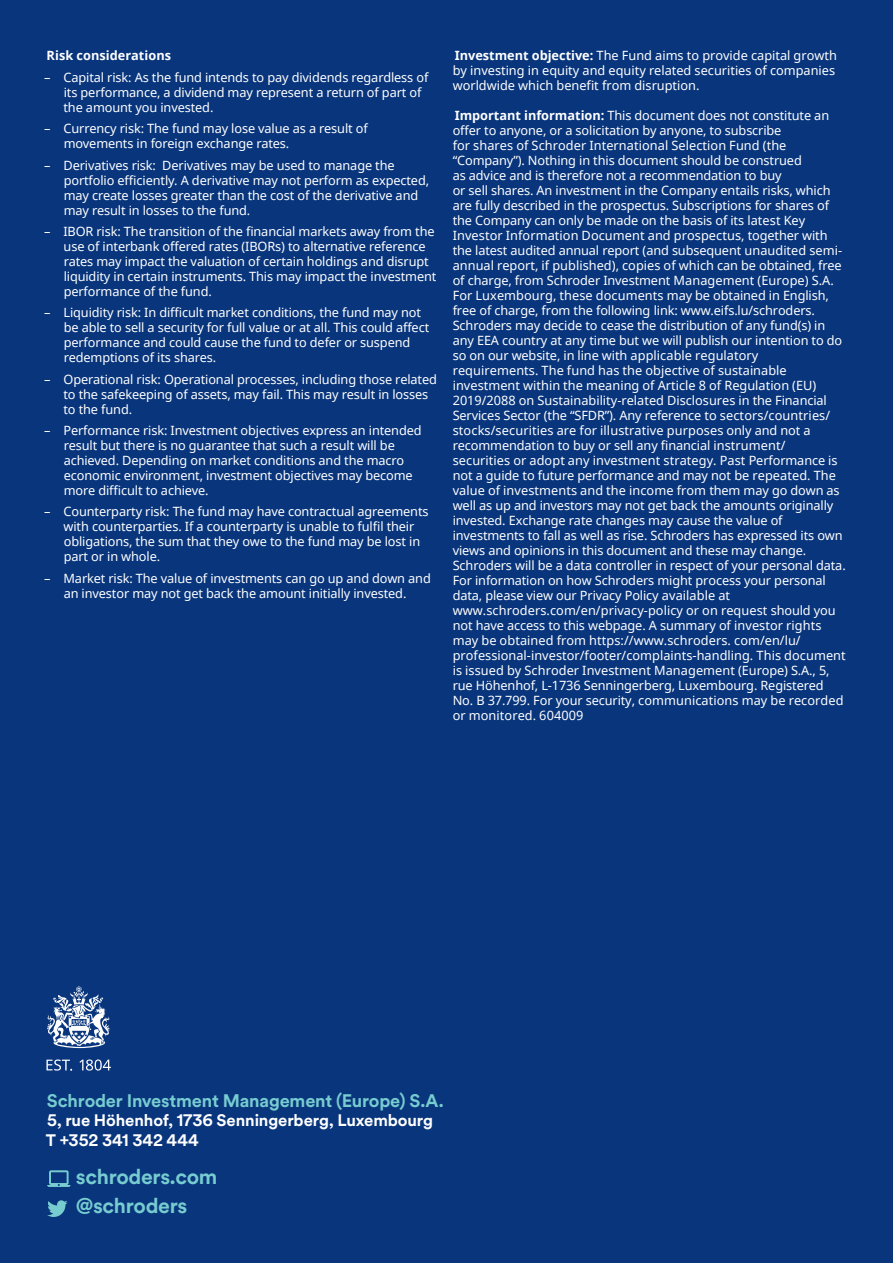
<style>
.page{position:relative;width:893px;height:1263px;background:#08357c}
.page>*{position:absolute;margin:0;border:0;box-sizing:border-box;transform-origin:0 0}
.t1{font:700 21px "Schroders Circular";letter-spacing:-.015em;color:#77ccd0}
._11_13_Bold_White{font:700 18px "Schroders Circular";letter-spacing:-.01em;color:#77ccd0}
._11_13_Bold_White-2{font:700 16.5px "Schroders Circular";letter-spacing:-.005em;color:#fff}
._8_5_10_Body_Text_Wh{font:12.75px/15px "Noto Sans";letter-spacing:-.01em;color:#fff}
._8_5_10_Body_Text_Wh-2{font:700 12.75px "Noto Sans";letter-spacing:.005em;color:#fff}
.s1{font-weight:700}
</style>
<div class="page">
<svg style="left:47px;top:1200px;width:21px;height:17px"></svg>
<svg style="left:47px;top:1170px;width:24px;height:17px"></svg>
<svg style="left:46px;top:1059px;width:26px;height:12px"></svg>
<svg style="left:79px;top:1059px;width:32px;height:11px"></svg>
<svg style="left:47px;top:986px;width:63px;height:62px"></svg>
<p class="_8_5_10_Body_Text_Wh-2" style="left:47px;top:47px;width:126px">Risk considerations</p>
<p class="_8_5_10_Body_Text_Wh" style="left:64px;top:69px;width:366px">Capital risk: As the fund intends to pay dividends regardless of its performance, a dividend may represent a return of part of the amount you invested.</p>
<p class="_8_5_10_Body_Text_Wh" style="left:64px;top:121px;width:306px">Currency risk: The fund may lose value as a result of movements in foreign exchange rates.</p>
<p class="_8_5_10_Body_Text_Wh" style="left:64px;top:157px;width:367px">Derivatives risk: Derivatives may be used to manage the portfolio efficiently. A derivative may not perform as expected, may create losses greater than the cost of the derivative and may result in losses to the fund.</p>
<p class="_8_5_10_Body_Text_Wh" style="left:63px;top:223px;width:375px">IBOR risk: The transition of the financial markets away from the use of interbank offered rates (IBORs) to alternative reference rates may impact the valuation of certain holdings and disrupt liquidity in certain instruments. This may impact the investment performance of the fund.</p>
<p class="_8_5_10_Body_Text_Wh" style="left:64px;top:305px;width:367px">Liquidity risk: In difficult market conditions, the fund may not be able to sell a security for full value or at all. This could affect performance and could cause the fund to defer or suspend redemptions of its shares.</p>
<p class="_8_5_10_Body_Text_Wh" style="left:64px;top:371px;width:375px">Operational risk: Operational processes, including those related to the safekeeping of assets, may fail. This may result in losses to the fund.</p>
<p class="_8_5_10_Body_Text_Wh" style="left:64px;top:423px;width:360px">Performance risk: Investment objectives express an intended result but there is no guarantee that such a result will be achieved. Depending on market conditions and the macro economic environment, investment objectives may become more difficult to achieve.</p>
<p class="_8_5_10_Body_Text_Wh" style="left:64px;top:504px;width:366px">Counterparty risk: The fund may have contractual agreements with counterparties. If a counterparty is unable to fulfil their obligations, the sum that they owe to the fund may be lost in part or in whole.</p>
<p class="_8_5_10_Body_Text_Wh" style="left:64px;top:570px;width:369px">Market risk: The value of investments can go up and down and an investor may not get back the amount initially invested.</p>
<p class="_8_5_10_Body_Text_Wh" style="left:453px;top:48px;width:386px"><span class="s1">Investment objective:</span> The Fund aims to provide capital growth by investing in equity and equity related securities of companies worldwide which benefit from disruption.</p>
<p class="_8_5_10_Body_Text_Wh" style="left:453px;top:108px;width:395px"><span class="s1">Important information:</span> This document does not constitute an offer to anyone, or a solicitation by anyone, to subscribe<br>for shares of Schroder International Selection Fund (the “Company”). Nothing in this document should be construed<br>as advice and is therefore not a recommendation to buy<br>or sell shares. An investment in the Company entails risks, which are fully described in the prospectus. Subscriptions for shares of the Company can only be made on the basis of its latest Key Investor Information Document and prospectus, together with the latest audited annual report (and subsequent unaudited semi&shy;annual report, if published), copies of which can be obtained, free of charge, from Schroder Investment Management (Europe) S.A.<br>For Luxembourg, these documents may be obtained in English, free of charge, from the following link: www.eifs.lu/schroders.<br>Schroders may decide to cease the distribution of any fund(s) in any EEA country at any time but we will publish our intention to do so on our website, in line with applicable regulatory requirements. The fund has the objective of sustainable investment within the meaning of Article 8 of Regulation (EU)<br>2019/2088 on Sustainability-related Disclosures in the Financial Services Sector (the “SFDR”). Any reference to sectors/countries/ stocks/securities are for illustrative purposes only and not a recommendation to buy or sell any financial instrument/ securities or adopt any investment strategy. Past Performance is not a guide to future performance and may not be repeated. The value of investments and the income from them may go down as well as up and investors may not get back the amounts originally invested. Exchange rate changes may cause the value of investments to fall as well as rise. Schroders has expressed its own views and opinions in this document and these may change.<br>Schroders will be a data controller in respect of your personal data.<br>For information on how Schroders might process your personal data, please view our Privacy Policy available at www.schroders.com/en/privacy-policy or on request should you not have access to this webpage. A summary of investor rights may be obtained from https://www.schroders. com/en/lu/ professional-investor/footer/complaints-handling. This document is issued by Schroder Investment Management (Europe) S.A., 5, rue Höhenhof, L-1736 Senningerberg, Luxembourg. Registered No. B 37.799. For your security, communications may be recorded or monitored. 604009</p>
<p class="_11_13_Bold_White" style="left:47px;top:1088px;width:398px">Schroder Investment Management (Europe) S.A.</p>
<p class="_11_13_Bold_White-2" style="left:47px;top:1109px;width:387px">5, rue Höhenhof, 1736 Senningerberg, Luxembourg</p>
<p class="_11_13_Bold_White-2" style="left:46px;top:1128px;width:154px">T +352 341 342 444</p>
<p class="t1" style="left:76px;top:1162px;width:143px">schroders.com</p>
<p class="t1" style="left:76px;top:1191px;width:113px">@schroders</p>
</div>
